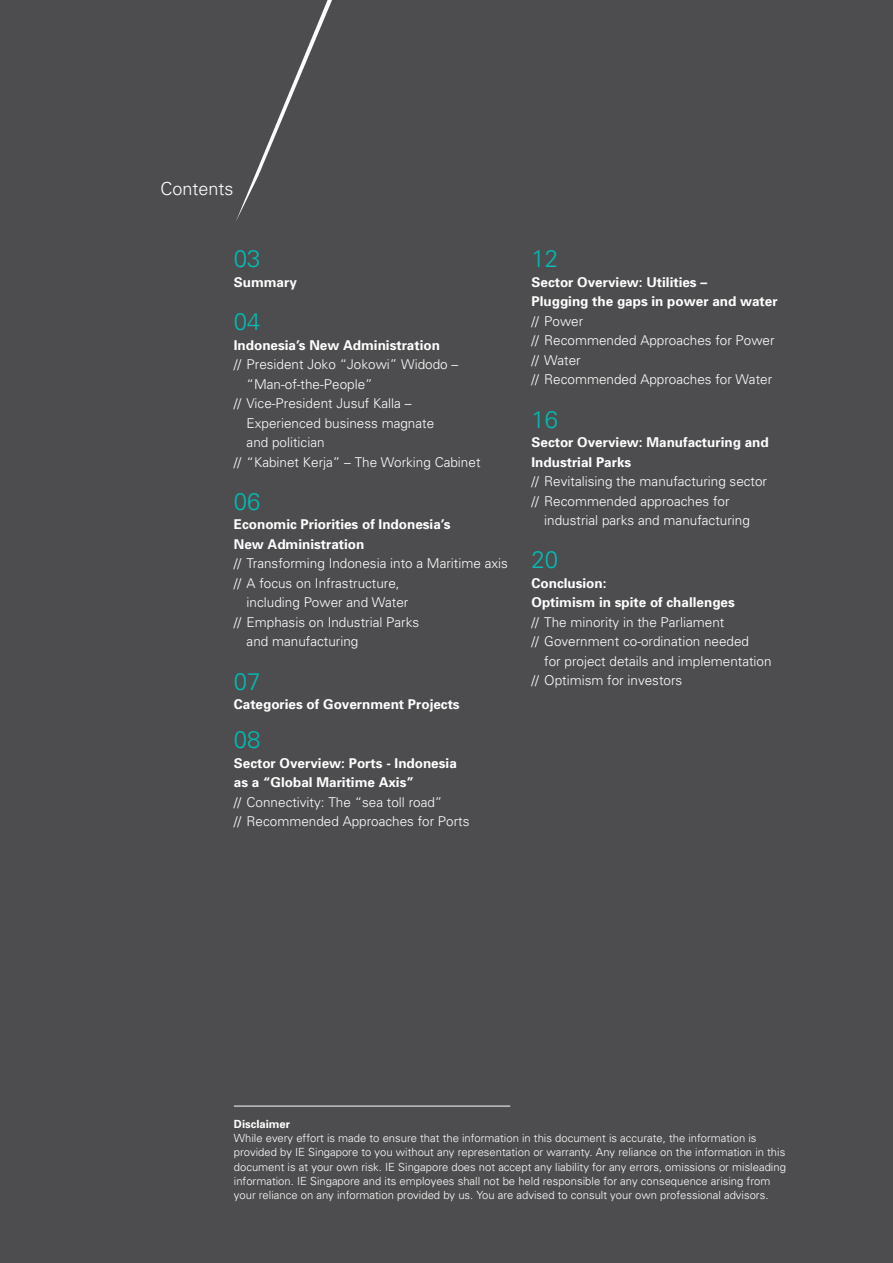
<style>
.page{position:relative;width:893px;height:1263px;background:#4d4d4f}
.page>*{position:absolute;margin:0;border:0;box-sizing:border-box;transform-origin:0 0}
.t1{font:300 24px "Univers";color:#00bcb4}
.t2{font:300 18px "Univers";color:#fff}
.t3{font:300 13.5px/19.5px "Univers";color:#fff}
.t4{font:700 13.5px/19.5px "Univers";color:#fff}
.t5{font:300 11.25px/14.2px "Univers";color:#fff}
.t6{font:700 11.25px "Univers";color:#fff}
</style>
<div class="page">
<hr style="left:234px;top:1106px;width:276px;height:1px;background:#fff">
<svg style="left:236px;top:0;width:96px;height:221px"></svg>
<h2 class="t2" style="left:161px;top:178px;width:75px">Contents</h2>
<h1 class="t1" style="left:234px;top:244px;width:28px">03</h1>
<p class="t4" style="left:234px;top:272px;width:65px">Summary</p>
<h1 class="t1" style="left:234px;top:307px;width:28px">04</h1>
<p class="t4" style="left:234px;top:335px;width:208px">Indonesia’s New Administration</p>
<p class="t3" style="left:234px;top:354px;width:226px">// President Joko “Jokowi” Widodo –</p>
<p class="t3" style="left:247px;top:374px;width:128px">“Man-of-the-People”</p>
<p class="t3" style="left:234px;top:393px;width:179px">// Vice-President Jusuf Kalla –</p>
<p class="t3" style="left:247px;top:413px;width:189px">Experienced business magnate</p>
<p class="t3" style="left:247px;top:432px;width:80px">and politician</p>
<p class="t3" style="left:234px;top:452px;width:248px">// “Kabinet Kerja” – The Working Cabinet</p>
<h1 class="t1" style="left:234px;top:487px;width:28px">06</h1>
<p class="t4" style="left:234px;top:515px;width:218px">Economic Priorities of Indonesia’s<br>New Administration</p>
<p class="t3" style="left:234px;top:554px;width:276px">// Transforming Indonesia into a Maritime axis</p>
<p class="t3" style="left:234px;top:573px;width:167px">// A focus on Infrastructure,</p>
<p class="t3" style="left:247px;top:593px;width:163px">including Power and Water</p>
<p class="t3" style="left:234px;top:612px;width:187px">// Emphasis on Industrial Parks</p>
<p class="t3" style="left:247px;top:632px;width:113px">and manufacturing</p>
<h1 class="t1" style="left:234px;top:667px;width:28px">07</h1>
<p class="t4" style="left:234px;top:695px;width:227px">Categories of Government Projects</p>
<h1 class="t1" style="left:234px;top:725px;width:28px">08</h1>
<p class="t4" style="left:234px;top:753px;width:224px">Sector Overview: Ports - Indonesia as a “Global Maritime Axis”</p>
<p class="t3" style="left:234px;top:792px;width:237px">// Connectivity: The “sea toll road”<br>// Recommended Approaches for Ports</p>
<h1 class="t1" style="left:531px;top:244px;width:28px">12</h1>
<p class="t4" style="left:531px;top:272px;width:248px">Sector Overview: Utilities –<br>Plugging the gaps in power and water</p>
<p class="t3" style="left:531px;top:311px;width:245px">// Power<br>// Recommended Approaches for Power // Water<br>// Recommended Approaches for Water</p>
<h1 class="t1" style="left:531px;top:405px;width:28px">16</h1>
<p class="t4" style="left:531px;top:432px;width:239px">Sector Overview: Manufacturing and<br>Industrial Parks</p>
<p class="t3" style="left:531px;top:471px;width:237px">// Revitalising the manufacturing sector // Recommended approaches for</p>
<p class="t3" style="left:544px;top:510px;width:207px">industrial parks and manufacturing</p>
<h1 class="t1" style="left:531px;top:545px;width:28px">20</h1>
<p class="t4" style="left:531px;top:573px;width:205px">Conclusion:<br>Optimism in spite of challenges</p>
<p class="t3" style="left:531px;top:612px;width:194px">// The minority in the Parliament</p>
<p class="t3" style="left:531px;top:632px;width:219px">// Government co-ordination needed</p>
<p class="t3" style="left:544px;top:651px;width:229px">for project details and implementation</p>
<p class="t3" style="left:531px;top:671px;width:152px">// Optimism for investors</p>
<p class="t6" style="left:234px;top:1117px;width:58px">Disclaimer</p>
<p class="t5" style="left:234px;top:1131px;width:554px">While every effort is made to ensure that the information in this document is accurate, the information is provided by IE Singapore to you without any representation or warranty. Any reliance on the information in this document is at your own risk. IE Singapore does not accept any liability for any errors, omissions or misleading information. IE Singapore and its employees shall not be held responsible for any consequence arising from your reliance on any information provided by us. You are advised to consult your own professional advisors.</p>
</div>
